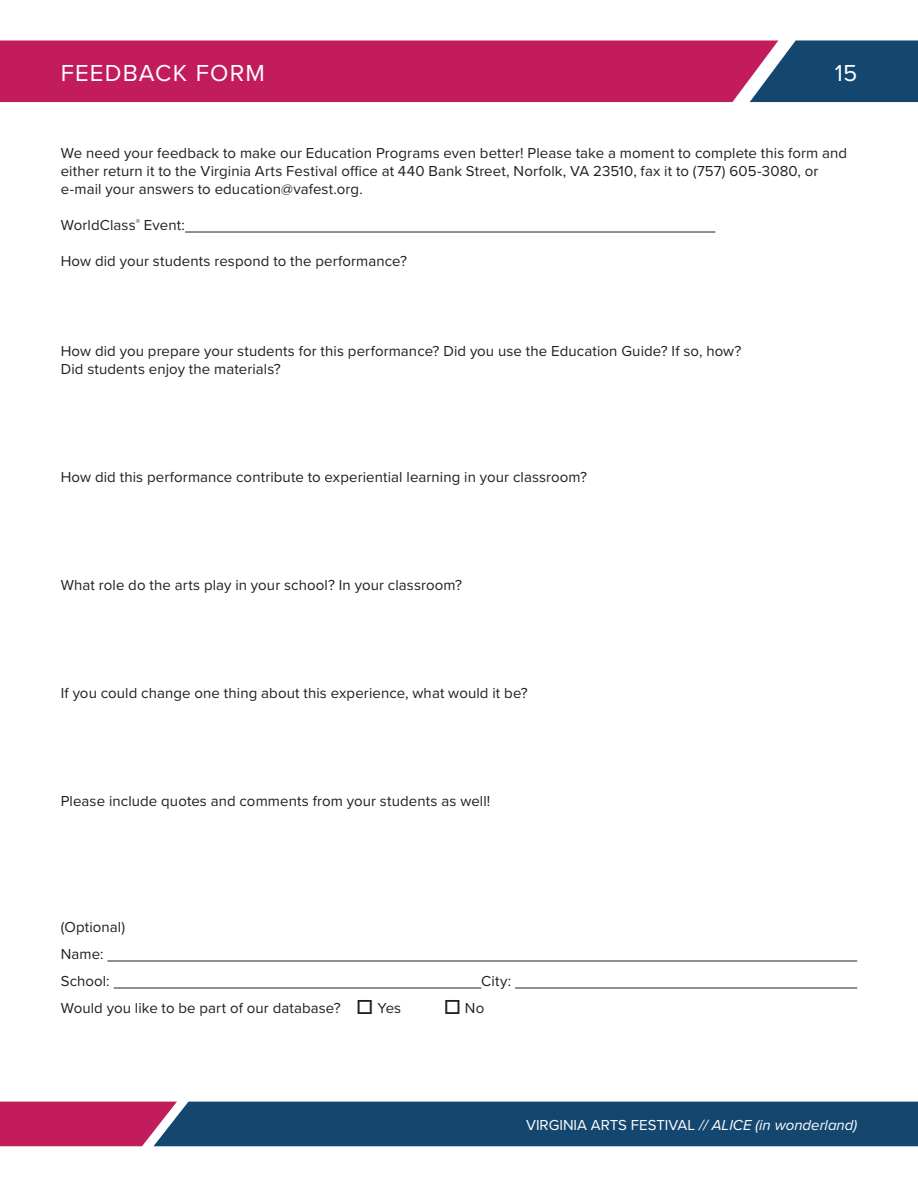
<style>
.page{position:relative;width:918px;height:1188px;background:#fff}
.page>*{position:absolute;margin:0;border:0;box-sizing:border-box;transform-origin:0 0}
.t1{font:24px "Proxima Nova";letter-spacing:.05em;color:#fff}
.t2{font:15px/18px "Proxima Nova";letter-spacing:.005em;color:#231f20}
.t3{font:italic 15px "Proxima Nova";color:#fff}
.s1{font-style:normal}
</style>
<div class="page">
<div style="left:0;top:40px;width:750px;height:62px;background:#c21c5c"></div>
<svg style="left:750px;top:40px;width:168px;height:62px;background:#32557b"></svg>
<svg style="left:0;top:1102px;width:918px;height:44px;background:#35416e"></svg>
<hr style="left:185px;top:232px;width:530px;height:1px;background:#231f20">
<hr style="left:107px;top:961px;width:750px;height:1px;background:#231f20">
<hr style="left:114px;top:988px;width:367px;height:1px;background:#231f20">
<hr style="left:515px;top:988px;width:342px;height:1px;background:#231f20">
<p class="t1" style="left:61px;top:55px;width:206px">FEEDBACK FORM</p>
<h1 class="t1" style="left:835px;top:55px;width:24px">15</h1>
<p class="t2" style="left:61px;top:143px;width:788px">We need your feedback to make our Education Programs even better! Please take a moment to complete this form and either return it to the Virginia Arts Festival office at 440 Bank Street, Norfolk, VA 23510, fax it to (757) 605-3080, or e-mail your answers to education@vafest.org.</p>
<p class="t2" style="left:61px;top:215px;width:126px">WorldClass<sup>®</sup> Event:</p>
<p class="t2" style="left:61px;top:251px;width:348px">How did your students respond to the performance?</p>
<p class="t2" style="left:61px;top:341px;width:682px">How did you prepare your students for this performance? Did you use the Education Guide? If so, how?<br>Did students enjoy the materials?</p>
<p class="t2" style="left:61px;top:467px;width:528px">How did this performance contribute to experiential learning in your classroom?</p>
<p class="t2" style="left:61px;top:575px;width:403px">What role do the arts play in your school? In your classroom?</p>
<p class="t2" style="left:61px;top:683px;width:469px">If you could change one thing about this experience, what would it be?</p>
<p class="t2" style="left:61px;top:791px;width:431px">Please include quotes and comments from your students as well!</p>
<p class="t2" style="left:61px;top:917px;width:66px">(Optional)</p>
<p class="t2" style="left:61px;top:944px;width:44px">Name:</p>
<p class="t2" style="left:61px;top:971px;width:51px">School:</p>
<p class="t2" style="left:481px;top:971px;width:31px">City:</p>
<p class="t2" style="left:61px;top:998px;width:342px">Would you like to be part of our database? □ Yes</p>
<p class="t2" style="left:444px;top:998px;width:42px">□ No</p>
<p class="t3" style="left:526px;top:1114px;width:333px"><span class="s1">VIRGINIA ARTS FESTIVAL</span> // ALICE (in wonderland)</p>
</div>
